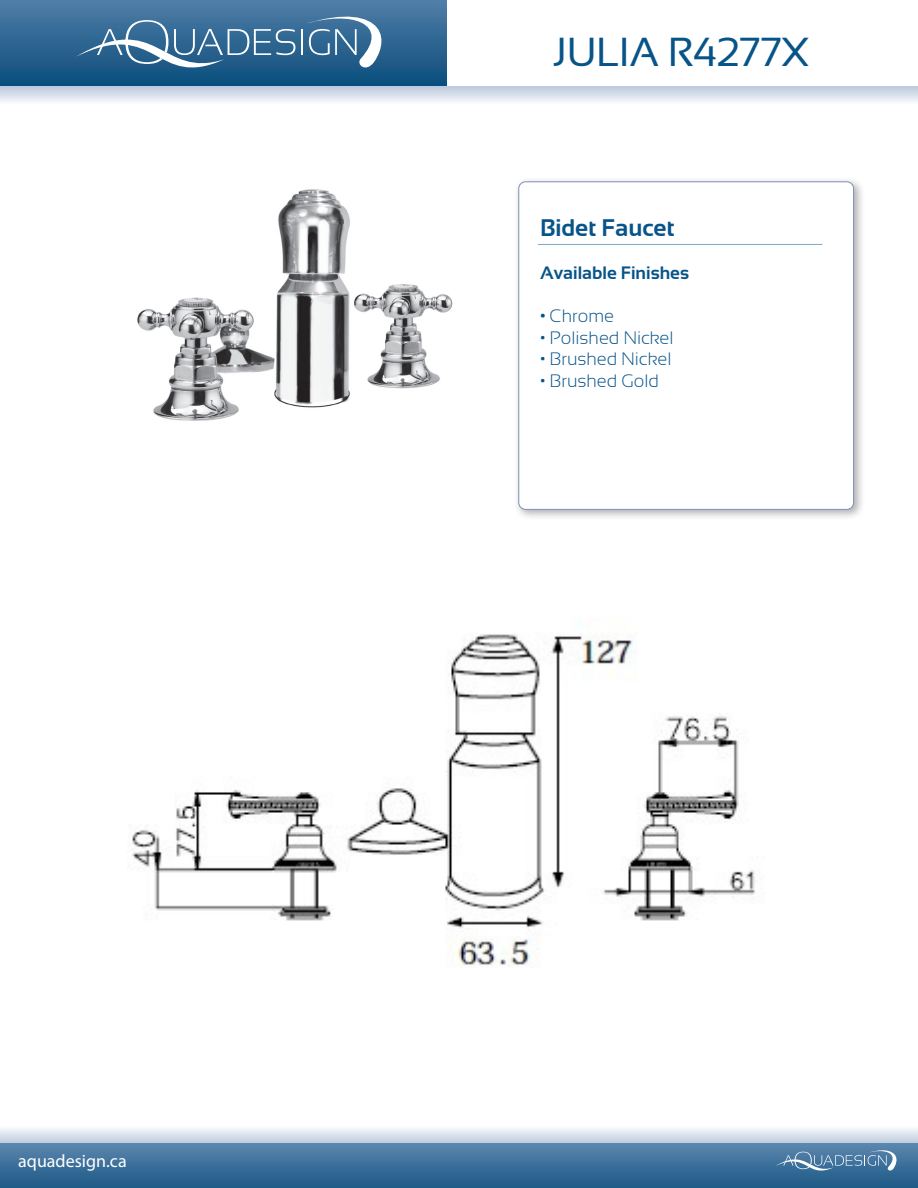
<style>
.page{position:relative;width:918px;height:1188px;background:#fff}
.page>*{position:absolute;margin:0;border:0;box-sizing:border-box;transform-origin:0 0}
.t1{font:40.5px "Sansation";letter-spacing:-.01em;color:#075489}
.t2{font:700 24px "Sansation";color:#075489}
.t3{font:300 18px "Sansation";color:#075489}
.t4{font:700 18px "Sansation";color:#075489}
.t5{font:18px "Myriad Pro";color:#fff}
.s1{font-weight:700}
</style>
<div class="page">
<div style="left:0;top:0;width:447px;height:87px;background:linear-gradient(to bottom,#517ea7,#094d7c)"></div>
<div style="left:0;top:1143px;width:918px;height:45px;background:linear-gradient(to bottom,#5b86ae,#1d5986)"></div>
<svg style="left:775px;top:1150px;width:122px;height:21px;background:#618aae"></svg>
<svg style="left:0;top:87px;width:918px;height:15px;background:#d9e0eb"></svg>
<svg style="left:0;top:1128px;width:918px;height:15px;background:#d9e1eb"></svg>
<hr style="left:301px;top:29px;width:2px;height:26px;background:#fff">
<svg style="left:302px;top:9px;width:89px;height:64px;background:#507ea3"></svg>
<svg style="left:76px;top:8px;width:219px;height:83px;background:#46789e"></svg>
<div style="left:513px;top:176px;width:352px;height:345px;background:#231f20;opacity:.36"></div>
<div style="left:519px;top:182px;width:335px;height:327px;background:#fff;border-radius:7px"></div>
<div style="left:518px;top:181px;width:336px;height:329px;border:1px solid #7f8fb4;border-radius:7px"></div>
<hr style="left:538px;top:244px;width:284px;height:1px;background:#075489">
<img style="left:137px;top:189px;width:316px;height:232px">
<img style="left:131px;top:618px;width:625px;height:350px">
<p class="t5" style="left:18px;top:1150px;width:110px">aquadesign.ca</p>
<p class="t1" style="left:553px;top:29px;width:257px">JULIA R4277X</p>
<p class="t2" style="left:540px;top:214px;width:136px">Bidet Faucet</p>
<p class="t4" style="left:540px;top:262px;width:151px">Available Finishes</p>
<p class="t3" style="left:540px;top:306px;width:76px"><span class="s1">•</span> Chrome</p>
<p class="t3" style="left:540px;top:327px;width:135px">• Polished Nickel</p>
<p class="t3" style="left:540px;top:349px;width:133px">• Brushed Nickel</p>
<p class="t3" style="left:540px;top:370px;width:121px">• Brushed Gold</p>
</div>
